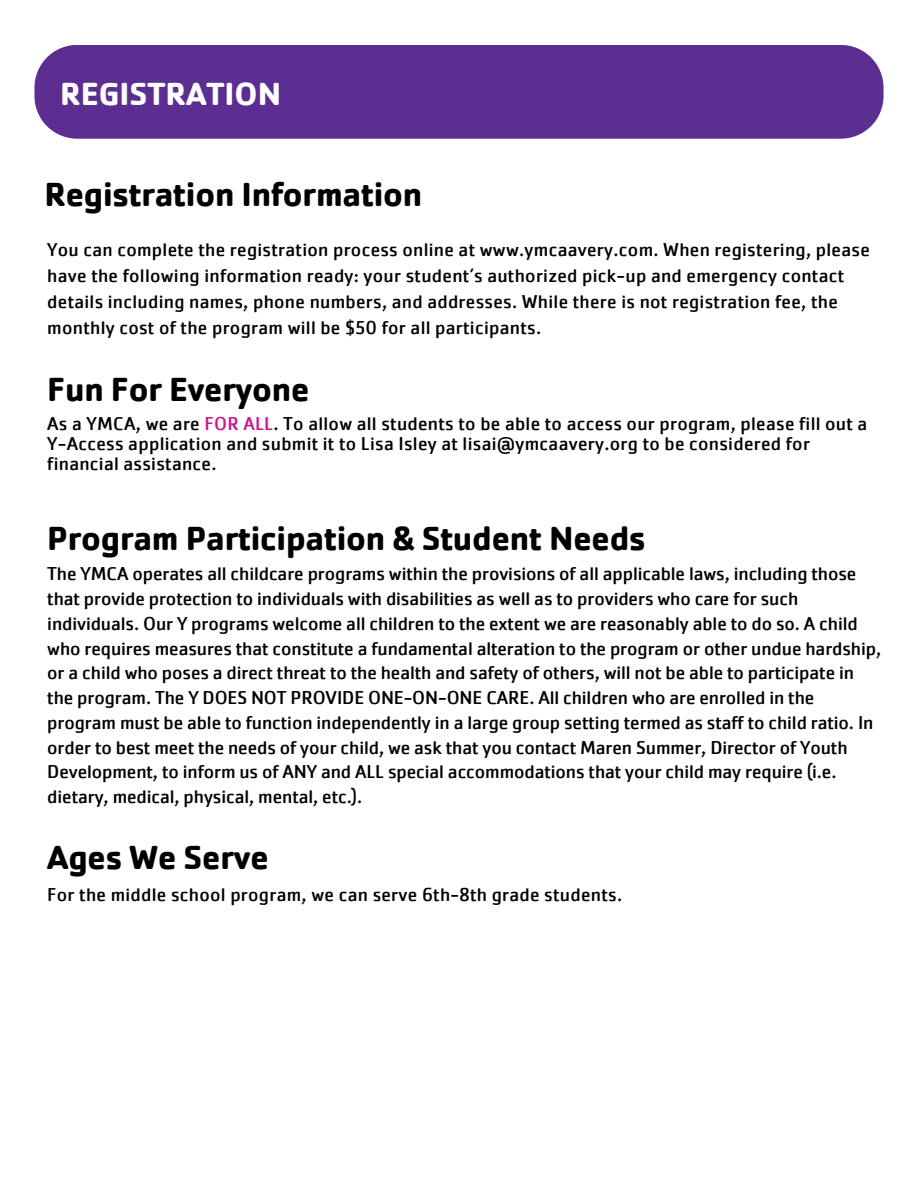
<style>
.page{position:relative;width:918px;height:1188px;background:#fff}
.page>*{position:absolute;margin:0;border:0;box-sizing:border-box;transform-origin:0 0}
.t1{font:700 34.5px "Cachet W05";letter-spacing:-.005em;color:#000}
.t2{font:700 33px "Cachet W05";color:#fff}
.t3{font:19.2px/24.8px "Cachet W05";letter-spacing:-.005em;color:#000}
.t4{font:19.2px/25.8px "Cachet W05";letter-spacing:.015em;color:#000}
.s1{color:#c6168d}
</style>
<div class="page">
<div style="left:34px;top:45px;width:849px;height:94px;background:#5c2e91"></div>
<p class="t2" style="left:60px;top:74px;width:223px">REGISTRATION</p>
<p class="t1" style="left:44px;top:173px;width:379px">Registration Information</p>
<p class="t4" style="left:47px;top:237px;width:824px">You can complete the registration process online at www.ymcaavery.com. When registering, please have the following information ready: your student’s authorized pick-up and emergency contact details including names, phone numbers, and addresses. While there is not registration fee, the monthly cost of the program will be $50 for all participants.</p>
<h2 class="t1" style="left:47px;top:368px;width:264px">Fun For Everyone</h2>
<p class="t4" style="left:47px;top:413px;width:822px;line-height:20.2px">As a YMCA, we are <span class="s1">FOR ALL</span>. To allow all students to be able to access our program, please fill out a<br>Y-Access application and submit it to Lisa Isley at lisai@ymcaavery.org to be considered for financial assistance.</p>
<p class="t1" style="left:47px;top:517px;width:600px">Program Participation &amp; Student Needs</p>
<p class="t3" style="left:47px;top:562px;width:836px">The YMCA operates all childcare programs within the provisions of all applicable laws, including those that provide protection to individuals with disabilities as well as to providers who care for such individuals. Our Y programs welcome all children to the extent we are reasonably able to do so. A child who requires measures that constitute a fundamental alteration to the program or other undue hardship, or a child who poses a direct threat to the health and safety of others, will not be able to participate in the program. The Y DOES NOT PROVIDE ONE-ON-ONE CARE. All children who are enrolled in the program must be able to function independently in a large group setting termed as staff to child ratio. In order to best meet the needs of your child, we ask that you contact Maren Summer, Director of Youth Development, to inform us of ANY and ALL special accommodations that your child may require (i.e. dietary, medical, physical, mental, etc.).</p>
<p class="t1" style="left:47px;top:836px;width:223px">Ages We Serve</p>
<p class="t4" style="left:47px;top:882px;width:576px">For the middle school program, we can serve 6th-8th grade students.</p>
</div>
